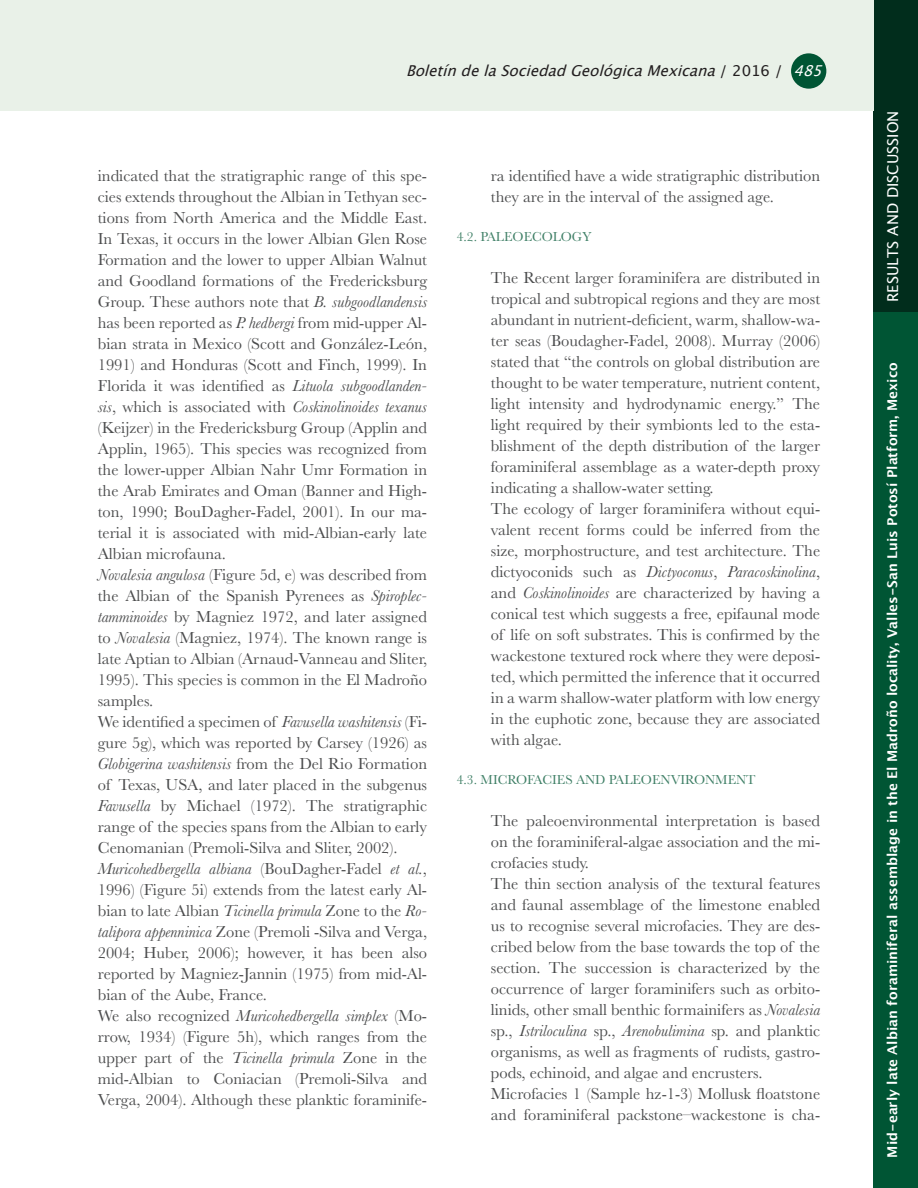
<style>
.page{position:relative;width:918px;height:1188px;background:#fff}
.page>*{position:absolute;margin:0;border:0;box-sizing:border-box;transform-origin:0 0}
.Texto-sangría{font:16.5px/21px "Baskerville";color:#4b4c4d;text-align:justify}
.t1{font:italic 15px "Lucida Grande";color:#231f20}
.Pie_de_foto{font:15px "Lucida Grande";color:#fff}
.t2{font:700 13.5px "Lucida Grande";color:#fff}
.Estilo_de_párrafo_1{font:13.5px "Baskerville";color:#408067}
.s1{font-style:normal}
.s2{color:#fff}
.s3{font-style:italic}
</style>
<div class="page">
<div style="left:874px;top:311px;width:44px;height:877px;background:#005534"></div>
<div style="left:874px;top:0;width:44px;height:311px;background:#012d1c"></div>
<div style="left:0;top:0;width:874px;height:111px;background:#e9f1e8"></div>
<div style="left:791px;top:53px;width:35px;height:36px;background:#005534;border-radius:50%"></div>
<p class="t1" style="left:406px;top:62px;width:425px">BoletíndelaSociedadGeológicaMexicana<span class="s1">/ 2 0 1 6 /</span> <span class="s2">485</span></p>
<p class="Texto-sangría" style="left:98px;top:166px;width:331px">indicated that the stratigraphic range of this spe&shy;cies extends throughout the Albian in Tethyan sec&shy;tions from North America and the Middle East.<br>In Texas, it occurs in the lower Albian Glen Rose Formation and the lower to upper Albian Walnut and Goodland formations of the Fredericksburg Group. These authors note that <span class="s3">B. subgoodlandensis </span>has been reported as <span class="s3">P. hedbergi</span> from mid-upper Al&shy;bian strata in Mexico (Scott and González-León, 1991) and Honduras (Scott and Finch, 1999). In Florida it was identified as <span class="s3">Lituola subgoodlanden&shy;sis</span>, which is associated with <span class="s3">Coskinolinoides texanus </span>(Keijzer) in the Fredericksburg Group (Applin and Applin, 1965). This species was recognized from the lower-upper Albian Nahr Umr Formation in the Arab Emirates and Oman (Banner and High&shy;ton, 1990; BouDagher-Fadel, 2001). In our ma&shy;terial it is associated with mid-Albian-early late Albian microfauna.</p>
<p class="Texto-sangría" style="left:98px;top:565px;width:331px"><span class="s3">Novalesia angulosa</span> (Figure 5d, e) was described from the Albian of the Spanish Pyrenees as <span class="s3">Spiroplec&shy;tamminoides</span> by Magniez 1972, and later assigned to <span class="s3">Novalesia</span> (Magniez, 1974). The known range is late Aptian to Albian (Arnaud-Vanneau and Sliter, 1995). This species is common in the El Madroño samples.</p>
<p class="Texto-sangría" style="left:98px;top:712px;width:331px">We identified a specimen of <span class="s3">Favusella washitensis</span> (Fi&shy;gure 5g), which was reported by Carsey (1926) as <span class="s3">Globigerina washitensis</span> from the Del Rio Formation of Texas, USA, and later placed in the subgenus <span class="s3">Favusella</span> by Michael (1972). The stratigraphic range of the species spans from the Albian to early Cenomanian (Premoli-Silva and Sliter, 2002).</p>
<p class="Texto-sangría" style="left:98px;top:859px;width:331px"><span class="s3">Muricohedbergella albiana</span> (BouDagher-Fadel <span class="s3">et al.</span>, 1996) (Figure 5i) extends from the latest early Al&shy;bian to late Albian <span class="s3">Ticinella primula</span> Zone to the <span class="s3">Ro&shy;talipora appenninica</span> Zone (Premoli -Silva and Verga, 2004; Huber, 2006); however, it has been also reported by Magniez-Jannin (1975) from mid-Al&shy;bian of the Aube, France.</p>
<p class="Texto-sangría" style="left:98px;top:1006px;width:331px">We also recognized <span class="s3">Muricohedbergella simplex</span> (Mo&shy;rrow, 1934) (Figure 5h), which ranges from the upper part of the <span class="s3">Ticinella primula</span> Zone in the mid-Albian to Coniacian (Premoli-Silva and Verga, 2004). Although these planktic foraminife-</p>
<p class="Texto-sangría" style="left:491px;top:166px;width:331px">ra identified have a wide stratigraphic distribution they are in the interval of the assigned age.</p>
<p class="Estilo_de_párrafo_1" style="left:457px;top:228px;width:136px">4.2. PALEOECOLOGY</p>
<p class="Texto-sangría" style="left:491px;top:268px;width:331px">The Recent larger foraminifera are distributed in tropical and subtropical regions and they are most abundant in nutrient-deficient, warm, shallow-wa&shy;ter seas (Boudagher-Fadel, 2008). Murray (2006) stated that “the controls on global distribution are thought to be water temperature, nutrient content, light intensity and hydrodynamic energy.” The light required by their symbionts led to the esta&shy;blishment of the depth distribution of the larger foraminiferal assemblage as a water-depth proxy indicating a shallow-water setting.</p>
<p class="Texto-sangría" style="left:491px;top:499px;width:331px">The ecology of larger foraminifera without equi&shy;valent recent forms could be inferred from the size, morphostructure, and test architecture. The dictyoconids such as <span class="s3">Dictyoconus</span>, <span class="s3">Paracoskinolina</span>, and <span class="s3">Coskinolinoides</span> are characterized by having a conical test which suggests a free, epifaunal mode of life on soft substrates. This is confirmed by the wackestone textured rock where they were deposi&shy;ted, which permitted the inference that it occurred in a warm shallow-water platform with low energy in the euphotic zone, because they are associated with algae.</p>
<p class="Estilo_de_párrafo_1" style="left:457px;top:771px;width:300px">4.3. MICROFACIES AND PALEOENVIRONMENT</p>
<p class="Texto-sangría" style="left:491px;top:811px;width:331px">The paleoenvironmental interpretation is based on the foraminiferal-algae association and the mi&shy;crofacies study.</p>
<p class="Texto-sangría" style="left:491px;top:874px;width:331px">The thin section analysis of the textural features and faunal assemblage of the limestone enabled us to recognise several microfacies. They are des&shy;cribed below from the base towards the top of the section. The succession is characterized by the occurrence of larger foraminifers such as orbito&shy;linids, other small benthic formainifers as <span class="s3">Novalesia </span>sp., <span class="s3">Istriloculina</span> sp., <span class="s3">Arenobulimina</span> sp. and planktic organisms, as well as fragments of rudists, gastro&shy;pods, echinoid, and algae and encrusters.</p>
<p class="Texto-sangría" style="left:491px;top:1084px;width:331px">Microfacies 1 (Sample hz-1-3) Mollusk floatstone and foraminiferal packstone–wackestone is cha-</p>
<p class="Pie_de_foto" style="left:884px;top:302px;width:193px;rotate:-90deg">RESULTS AND DISCUSSION</p>
<p class="t2" style="left:881px;top:1158px;width:797px;rotate:-90deg">Mid-early late Albian foraminiferal assemblage in the El Madroño locality, Valles-San Luis Potosí Platform, Mexico</p>
</div>
